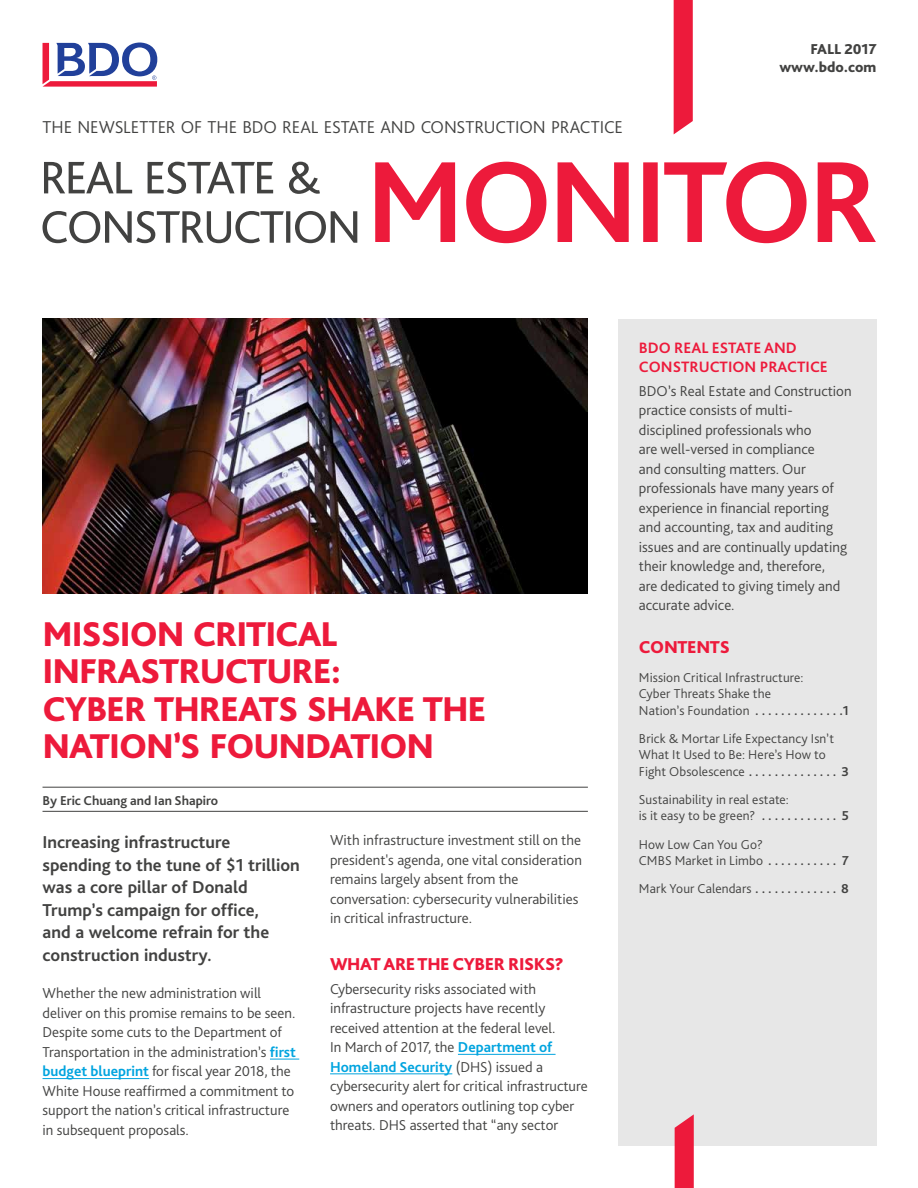
<style>
.page{position:relative;width:918px;height:1188px;background:#fff}
.page>*{position:absolute;margin:0;border:0;box-sizing:border-box;transform-origin:0 0}
.t1{font:800 36px/37.5px "Bliss Pro";letter-spacing:-.03em;color:#ed1a3b}
.t2{font:700 18px/22.5px "Bliss Pro";color:#424241}
.t3{font:300 18px "Bliss Pro";letter-spacing:-.005em;color:#424241}
.t4{font:800 18px "Bliss Pro";letter-spacing:-.02em;color:#ed1a3b}
.t5{font:700 15.75px/19.5px "Bliss Pro";color:#ed1a3b}
.t6{font:300 15px/19.5px "Bliss Pro";color:#424241}
.t7{font:800 15px/18px "Bliss Pro";color:#424241;text-align:right}
.t8{font:300 13.5px/16.5px "Bliss Pro";letter-spacing:.01em;color:#424241}
.t9{font:700 13.5px "Bliss Pro";color:#424241}
.s1{font-weight:700;color:#00a4df}
.s2{font-weight:700}
</style>
<div class="page">
<div style="left:618px;top:319px;width:258px;height:826px;background:#e7e7e7"></div>
<img style="left:43px;top:318px;width:545px;height:276px">
<svg style="left:674px;top:0;width:19px;height:134px;background:#ee2746"></svg>
<svg style="left:43px;top:43px;width:114px;height:44px"></svg>
<svg style="left:675px;top:1114px;width:19px;height:74px"></svg>
<hr style="left:43px;top:787px;width:545px;height:1px;background:#424241">
<hr style="left:43px;top:811px;width:545px;height:1px;background:#424241">
<svg style="left:270px;top:1059px;width:29px;height:1px"></svg>
<hr style="left:43px;top:1078px;width:106px;height:1px;background:#00a4df">
<hr style="left:458px;top:1054px;width:98px;height:1px;background:#00a4df">
<hr style="left:330px;top:1073px;width:122px;height:1px;background:#00a4df">
<svg style="left:43px;top:211px;width:314px;height:32px"></svg>
<svg style="left:44px;top:162px;width:276px;height:32px"></svg>
<svg style="left:375px;top:162px;width:501px;height:81px"></svg>
<p class="t3" style="left:43px;top:116px;width:582px">THE NEWSLETTER OF THE BDO REAL ESTATE AND CONSTRUCTION PRACTICE</p>
<p class="t7" style="left:779px;top:40px;width:99px">FALL 2017 www.bdo.com</p>
<h1 class="t1" style="left:43px;top:614px;width:446px">MISSION CRITICAL<br>INFRASTRUCTURE:<br>CYBER THREATS SHAKE THE<br>NATION’S FOUNDATION</h1>
<p class="t9" style="left:43px;top:792px;width:177px">By Eric Chuang and Ian Shapiro</p>
<p class="t2" style="left:43px;top:831px;width:259px">Increasing infrastructure spending to the tune of $1 trillion was a core pillar of Donald<br>Trump’s campaign for office,<br>and a welcome refrain for the construction industry.</p>
<p class="t6" style="left:43px;top:983px;width:255px">Whether the new administration will deliver on this promise remains to be seen.<br>Despite some cuts to the Department of Transportation in the administration’s <span class="s1">first budget blueprint</span> for fiscal year 2018, the White House reaffirmed a commitment to support the nation’s critical infrastructure in subsequent proposals.</p>
<p class="t6" style="left:330px;top:830px;width:253px">With infrastructure investment still on the president's agenda, one vital consideration remains largely absent from the conversation: cybersecurity vulnerabilities in critical infrastructure.</p>
<p class="t4" style="left:330px;top:953px;width:235px">WHAT ARE THE CYBER RISKS?</p>
<p class="t6" style="left:330px;top:979px;width:259px">Cybersecurity risks associated with infrastructure projects have recently received attention at the federal level.<br>In March of 2017, the <span class="s1">Department of Homeland Security</span> (DHS) issued a cybersecurity alert for critical infrastructure owners and operators outlining top cyber threats. DHS asserted that “any sector</p>
<p class="t5" style="left:639px;top:337px;width:190px">BDO REAL ESTATE AND<br>CONSTRUCTION PRACTICE</p>
<p class="t6" style="left:639px;top:381px;width:214px">BDO’s Real Estate and Construction practice consists of multi&shy;disciplined professionals who<br>are well-versed in compliance<br>and consulting matters. Our professionals have many years of experience in financial reporting and accounting, tax and auditing issues and are continually updating their knowledge and, therefore,<br>are dedicated to giving timely and accurate advice.</p>
<p class="t4" style="left:639px;top:636px;width:92px">CONTENTS</p>
<p class="t8" style="left:639px;top:669px;width:212px">Mission Critical Infrastructure:<br>Cyber Threats Shake the<br>Nation’s Foundation <span class="s2">. . . . . . . . . . . . . 1</span></p>
<p class="t8" style="left:639px;top:730px;width:212px">Brick &amp; Mortar Life Expectancy Isn’t<br>What It Used to Be: Here’s How to<br>Fight Obsolescence <span class="s2">. . . . . . . . . . . . . . 3</span></p>
<p class="t8" style="left:639px;top:791px;width:211px">Sustainability in real estate:<br>is it easy to be green? <span class="s2">. . . . . . . . . . . . 5</span></p>
<p class="t8" style="left:639px;top:836px;width:211px">How Low Can You Go?<br>CMBS Market in Limbo <span class="s2">. . . . . . . . . . . 7</span></p>
<p class="t8" style="left:639px;top:880px;width:212px">Mark Your Calendars <span class="s2">. . . . . . . . . . . . . 8</span></p>
</div>
